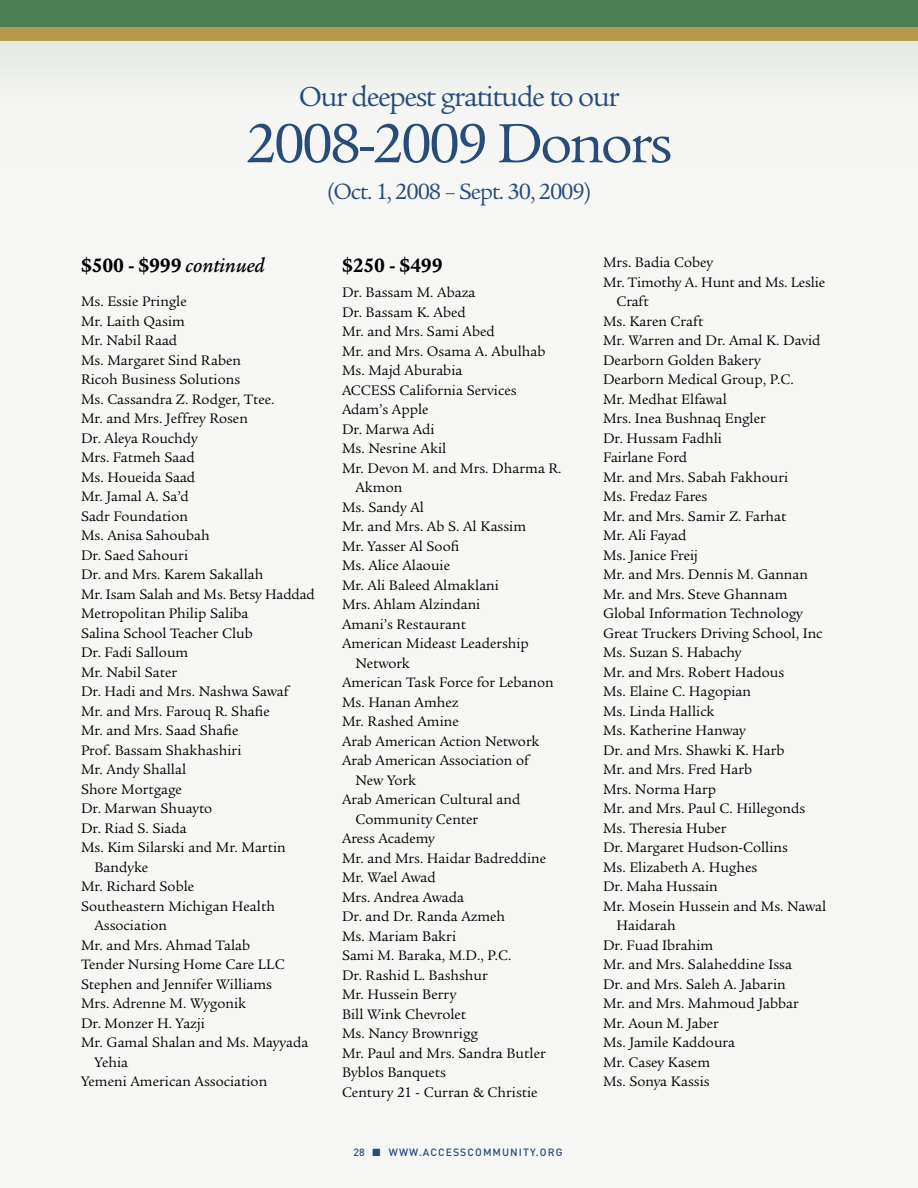
<style>
.page{position:relative;width:918px;height:1188px;background:#fff}
.page>*{position:absolute;margin:0;border:0;box-sizing:border-box;transform-origin:0 0}
.t1{font:60px "Legacy Ser ITC";letter-spacing:-.05em;color:#294b78}
.t2{font:30px "Legacy Ser ITC";letter-spacing:-.05em;color:#294b78}
.t3{font:24px "Legacy Ser ITC";letter-spacing:-.05em;color:#294b78}
.t4{font:700 21px "Legacy Ser ITC";letter-spacing:-.005em;color:#000}
.t5{font:15px "Legacy Ser ITC";color:#000}
.t6{font:500 10.5px "DIN";letter-spacing:.1em;color:#294b78}
.s1{font-weight:500;font-style:italic}
</style>
<div class="page">
<div style="left:0;top:35px;width:918px;height:1153px;background:#f6f7f4"></div>
<div style="left:0;top:0;width:918px;height:162px;background:linear-gradient(to right,#f1f2ee,#f1f2ee)"></div>
<div style="left:0;top:0;width:918px;height:31px;background:#4c7f54"></div>
<div style="left:0;top:27px;width:918px;height:14px;background:#b59a4b"></div>
<h2 class="t2" style="left:299px;top:80px;width:322px">Our deepest gratitude to our</h2>
<h1 class="t1" style="left:246px;top:110px;width:428px">2008-2009 Donors</h1>
<h3 class="t3" style="left:327px;top:178px;width:266px">(Oct. 1, 2008 – Sept. 30, 2009)</h3>
<h3 class="t4" style="left:81px;top:253px;width:185px">$500 - $999 <span class="s1">continued</span></h3>
<p class="t5" style="left:81px;top:293px;width:107px">Ms. Essie Pringle</p>
<p class="t5" style="left:81px;top:313px;width:105px">Mr. Laith Qasim</p>
<p class="t5" style="left:81px;top:332px;width:98px">Mr. Nabil Raad</p>
<p class="t5" style="left:81px;top:352px;width:162px">Ms. Margaret Sind Raben</p>
<p class="t5" style="left:81px;top:371px;width:161px">Ricoh Business Solutions</p>
<p class="t5" style="left:81px;top:391px;width:195px">Ms. Cassandra Z. Rodger, Ttee.</p>
<p class="t5" style="left:81px;top:410px;width:168px">Mr. and Mrs. Jeffrey Rosen</p>
<p class="t5" style="left:81px;top:430px;width:118px">Dr. Aleya Rouchdy</p>
<p class="t5" style="left:81px;top:449px;width:115px">Mrs. Fatmeh Saad</p>
<p class="t5" style="left:81px;top:469px;width:116px">Ms. Houeida Saad</p>
<p class="t5" style="left:81px;top:488px;width:109px">Mr. Jamal A. Sa’d</p>
<p class="t5" style="left:81px;top:508px;width:109px">Sadr Foundation</p>
<p class="t5" style="left:81px;top:527px;width:130px">Ms. Anisa Sahoubah</p>
<p class="t5" style="left:81px;top:547px;width:109px">Dr. Saed Sahouri</p>
<p class="t5" style="left:81px;top:566px;width:184px">Dr. and Mrs. Karem Sakallah</p>
<p class="t5" style="left:81px;top:586px;width:235px">Mr. Isam Salah and Ms. Betsy Haddad</p>
<p class="t5" style="left:81px;top:605px;width:169px">Metropolitan Philip Saliba</p>
<p class="t5" style="left:81px;top:625px;width:173px">Salina School Teacher Club</p>
<p class="t5" style="left:81px;top:644px;width:109px">Dr. Fadi Salloum</p>
<p class="t5" style="left:81px;top:664px;width:98px">Mr. Nabil Sater</p>
<p class="t5" style="left:81px;top:683px;width:209px">Dr. Hadi and Mrs. Nashwa Sawaf</p>
<p class="t5" style="left:81px;top:703px;width:190px">Mr. and Mrs. Farouq R. Shafie</p>
<p class="t5" style="left:81px;top:722px;width:159px">Mr. and Mrs. Saad Shafie</p>
<p class="t5" style="left:81px;top:742px;width:162px">Prof. Bassam Shakhashiri</p>
<p class="t5" style="left:81px;top:761px;width:107px">Mr. Andy Shallal</p>
<p class="t5" style="left:81px;top:781px;width:102px">Shore Mortgage</p>
<p class="t5" style="left:81px;top:800px;width:133px">Dr. Marwan Shuayto</p>
<p class="t5" style="left:81px;top:820px;width:107px">Dr. Riad S. Siada</p>
<p class="t5" style="left:81px;top:839px;width:206px">Ms. Kim Silarski and Mr. Martin</p>
<p class="t5" style="left:94px;top:859px;width:55px">Bandyke</p>
<p class="t5" style="left:81px;top:878px;width:115px">Mr. Richard Soble</p>
<p class="t5" style="left:81px;top:898px;width:196px">Southeastern Michigan Health</p>
<p class="t5" style="left:94px;top:917px;width:74px">Association</p>
<p class="t5" style="left:81px;top:937px;width:171px">Mr. and Mrs. Ahmad Talab</p>
<p class="t5" style="left:81px;top:956px;width:205px">Tender Nursing Home Care LLC</p>
<p class="t5" style="left:81px;top:976px;width:193px">Stephen and Jennifer Williams</p>
<p class="t5" style="left:81px;top:995px;width:167px">Mrs. Adrenne M. Wygonik</p>
<p class="t5" style="left:81px;top:1015px;width:126px">Dr. Monzer H. Yazji</p>
<p class="t5" style="left:81px;top:1034px;width:229px">Mr. Gamal Shalan and Ms. Mayyada</p>
<p class="t5" style="left:94px;top:1054px;width:35px">Yehia</p>
<p class="t5" style="left:81px;top:1073px;width:188px">Yemeni American Association</p>
<h3 class="t4" style="left:342px;top:253px;width:102px">$250 - $499</h3>
<p class="t5" style="left:342px;top:284px;width:135px">Dr. Bassam M. Abaza</p>
<p class="t5" style="left:342px;top:304px;width:125px">Dr. Bassam K. Abed</p>
<p class="t5" style="left:342px;top:323px;width:154px">Mr. and Mrs. Sami Abed</p>
<p class="t5" style="left:342px;top:343px;width:205px">Mr. and Mrs. Osama A. Abulhab</p>
<p class="t5" style="left:342px;top:362px;width:122px">Ms. Majd Aburabia</p>
<p class="t5" style="left:342px;top:382px;width:176px">ACCESS California Services</p>
<p class="t5" style="left:342px;top:401px;width:88px">Adam’s Apple</p>
<p class="t5" style="left:342px;top:421px;width:94px">Dr. Marwa Adi</p>
<p class="t5" style="left:342px;top:440px;width:106px">Ms. Nesrine Akil</p>
<p class="t5" style="left:342px;top:460px;width:221px">Mr. Devon M. and Mrs. Dharma R.</p>
<p class="t5" style="left:356px;top:479px;width:48px">Akmon</p>
<p class="t5" style="left:342px;top:499px;width:84px">Ms. Sandy Al</p>
<p class="t5" style="left:342px;top:518px;width:186px">Mr. and Mrs. Ab S. Al Kassim</p>
<p class="t5" style="left:342px;top:538px;width:119px">Mr. Yasser Al Soofi</p>
<p class="t5" style="left:342px;top:557px;width:110px">Ms. Alice Alaouie</p>
<p class="t5" style="left:342px;top:577px;width:159px">Mr. Ali Baleed Almaklani</p>
<p class="t5" style="left:342px;top:596px;width:140px">Mrs. Ahlam Alzindani</p>
<p class="t5" style="left:342px;top:616px;width:125px">Amani’s Restaurant</p>
<p class="t5" style="left:342px;top:635px;width:188px">American Mideast Leadership</p>
<p class="t5" style="left:356px;top:655px;width:56px">Network</p>
<p class="t5" style="left:342px;top:674px;width:213px">American Task Force for Lebanon</p>
<p class="t5" style="left:342px;top:694px;width:118px">Ms. Hanan Amhez</p>
<p class="t5" style="left:342px;top:713px;width:118px">Mr. Rashed Amine</p>
<p class="t5" style="left:342px;top:733px;width:199px">Arab American Action Network</p>
<p class="t5" style="left:342px;top:752px;width:189px">Arab American Association of</p>
<p class="t5" style="left:356px;top:772px;width:62px">New York</p>
<p class="t5" style="left:342px;top:791px;width:180px">Arab American Cultural and</p>
<p class="t5" style="left:356px;top:811px;width:124px">Community Center</p>
<p class="t5" style="left:342px;top:830px;width:94px">Aress Academy</p>
<p class="t5" style="left:342px;top:850px;width:206px">Mr. and Mrs. Haidar Badreddine</p>
<p class="t5" style="left:342px;top:869px;width:95px">Mr. Wael Awad</p>
<p class="t5" style="left:342px;top:889px;width:123px">Mrs. Andrea Awada</p>
<p class="t5" style="left:342px;top:908px;width:165px">Dr. and Dr. Randa Azmeh</p>
<p class="t5" style="left:342px;top:928px;width:116px">Ms. Mariam Bakri</p>
<p class="t5" style="left:342px;top:947px;width:171px">Sami M. Baraka, M.D., P.C.</p>
<p class="t5" style="left:342px;top:967px;width:147px">Dr. Rashid L. Bashshur</p>
<p class="t5" style="left:342px;top:986px;width:116px">Mr. Hussein Berry</p>
<p class="t5" style="left:342px;top:1006px;width:126px">Bill Wink Chevrolet</p>
<p class="t5" style="left:342px;top:1025px;width:138px">Ms. Nancy Brownrigg</p>
<p class="t5" style="left:342px;top:1045px;width:205px">Mr. Paul and Mrs. Sandra Butler</p>
<p class="t5" style="left:342px;top:1064px;width:105px">Byblos Banquets</p>
<p class="t5" style="left:342px;top:1084px;width:197px">Century 21 - Curran &amp; Christie</p>
<p class="t6" style="left:354px;top:1146px;width:210px">28 ■ WWW.ACCESSCOMMUNITY.ORG</p>
<p class="t5" style="left:603px;top:254px;width:112px">Mrs. Badia Cobey</p>
<p class="t5" style="left:603px;top:274px;width:224px">Mr. Timothy A. Hunt and Ms. Leslie</p>
<p class="t5" style="left:616px;top:293px;width:34px">Craft</p>
<p class="t5" style="left:603px;top:313px;width:102px">Ms. Karen Craft</p>
<p class="t5" style="left:603px;top:332px;width:219px">Mr. Warren and Dr. Amal K. David</p>
<p class="t5" style="left:603px;top:352px;width:159px">Dearborn Golden Bakery</p>
<p class="t5" style="left:603px;top:371px;width:192px">Dearborn Medical Group, P.C.</p>
<p class="t5" style="left:603px;top:391px;width:125px">Mr. Medhat Elfawal</p>
<p class="t5" style="left:603px;top:410px;width:164px">Mrs. Inea Bushnaq Engler</p>
<p class="t5" style="left:603px;top:430px;width:121px">Dr. Hussam Fadhli</p>
<p class="t5" style="left:603px;top:449px;width:86px">Fairlane Ford</p>
<p class="t5" style="left:603px;top:469px;width:187px">Mr. and Mrs. Sabah Fakhouri</p>
<p class="t5" style="left:603px;top:488px;width:106px">Ms. Fredaz Fares</p>
<p class="t5" style="left:603px;top:508px;width:185px">Mr. and Mrs. Samir Z. Farhat</p>
<p class="t5" style="left:603px;top:527px;width:85px">Mr. Ali Fayad</p>
<p class="t5" style="left:603px;top:547px;width:96px">Ms. Janice Freij</p>
<p class="t5" style="left:603px;top:566px;width:207px">Mr. and Mrs. Dennis M. Gannan</p>
<p class="t5" style="left:603px;top:586px;width:186px">Mr. and Mrs. Steve Ghannam</p>
<p class="t5" style="left:603px;top:605px;width:201px">Global Information Technology</p>
<p class="t5" style="left:603px;top:625px;width:221px">Great Truckers Driving School, Inc</p>
<p class="t5" style="left:603px;top:644px;width:140px">Ms. Suzan S. Habachy</p>
<p class="t5" style="left:603px;top:664px;width:183px">Mr. and Mrs. Robert Hadous</p>
<p class="t5" style="left:603px;top:683px;width:150px">Ms. Elaine C. Hagopian</p>
<p class="t5" style="left:603px;top:703px;width:113px">Ms. Linda Hallick</p>
<p class="t5" style="left:603px;top:722px;width:144px">Ms. Katherine Hanway</p>
<p class="t5" style="left:603px;top:742px;width:183px">Dr. and Mrs. Shawki K. Harb</p>
<p class="t5" style="left:603px;top:761px;width:151px">Mr. and Mrs. Fred Harb</p>
<p class="t5" style="left:603px;top:781px;width:115px">Mrs. Norma Harp</p>
<p class="t5" style="left:603px;top:800px;width:204px">Mr. and Mrs. Paul C. Hillegonds</p>
<p class="t5" style="left:603px;top:820px;width:125px">Ms. Theresia Huber</p>
<p class="t5" style="left:603px;top:839px;width:186px">Dr. Margaret Hudson-Collins</p>
<p class="t5" style="left:603px;top:859px;width:156px">Ms. Elizabeth A. Hughes</p>
<p class="t5" style="left:603px;top:878px;width:116px">Dr. Maha Hussain</p>
<p class="t5" style="left:603px;top:898px;width:225px">Mr. Mosein Hussein and Ms. Nawal</p>
<p class="t5" style="left:616px;top:917px;width:61px">Haidarah</p>
<p class="t5" style="left:603px;top:937px;width:112px">Dr. Fuad Ibrahim</p>
<p class="t5" style="left:603px;top:956px;width:191px">Mr. and Mrs. Salaheddine Issa</p>
<p class="t5" style="left:603px;top:976px;width:184px">Dr. and Mrs. Saleh A. Jabarin</p>
<p class="t5" style="left:603px;top:995px;width:197px">Mr. and Mrs. Mahmoud Jabbar</p>
<p class="t5" style="left:603px;top:1015px;width:117px">Mr. Aoun M. Jaber</p>
<p class="t5" style="left:603px;top:1034px;width:134px">Ms. Jamile Kaddoura</p>
<p class="t5" style="left:603px;top:1054px;width:109px">Mr. Casey Kasem</p>
<p class="t5" style="left:603px;top:1073px;width:108px">Ms. Sonya Kassis</p>
</div>
